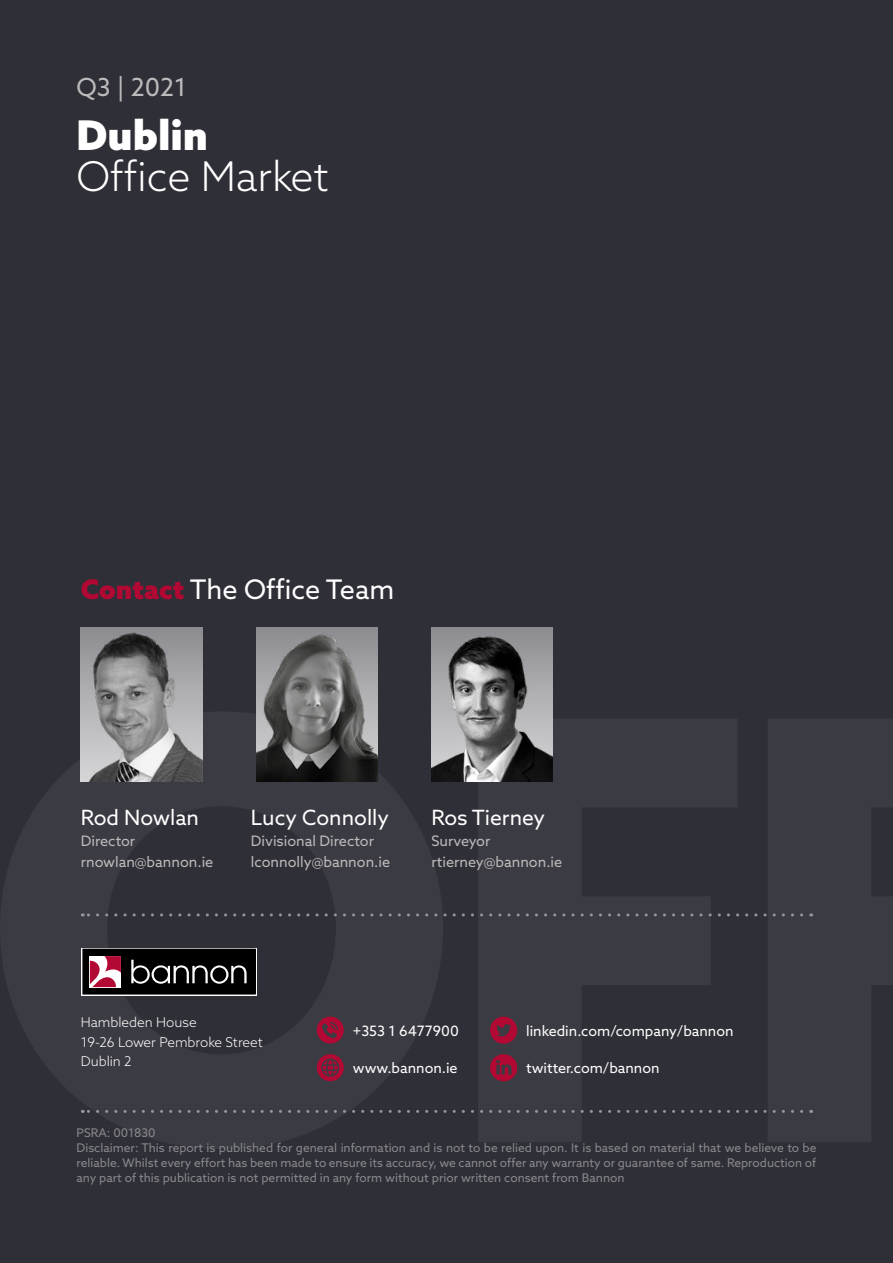
<style>
.page{position:relative;width:893px;height:1263px;background:#2f2f37}
.page>*{position:absolute;margin:0;border:0;box-sizing:border-box;transform-origin:0 0}
.t1{font:300 40.95px "Azo Sans";color:#fff}
.t2{font:900 40.95px "Azo Sans";color:#fff}
.t3{font:27px "Azo Sans";color:#fff}
.t4{font:24.9px "Azo Sans";color:#bcbaba}
.t5{font:21px "Azo Sans";color:#fff}
.t6{font:14.4px/21px "Azo Sans";color:#bcbaba}
.t7{font:14.25px "Azo Sans";color:#fff}
.t8{font:300 13.5px/19.5px "Azo Sans";color:#fff}
.t9{font:12px/15px "Azo Sans";color:#88888d}
.s1{font-weight:900;color:#b10933}
</style>
<div class="page">
<svg style="left:0;top:711px;width:893px;height:438px;fill:#3b3b43"></svg>
<div style="left:81px;top:947px;width:176px;height:48px;background:linear-gradient(to bottom,#000,#000)"></div>
<div style="left:83px;top:949px;width:172px;height:45px;background:#000"></div>
<svg style="left:131px;top:960px;width:116px;height:24px"></svg>
<svg style="left:90px;top:956px;width:31px;height:31px"></svg>
<svg style="left:317px;top:1016px;width:27px;height:27px"></svg>
<svg style="left:317px;top:1054px;width:27px;height:27px"></svg>
<svg style="left:82px;top:1110px;width:720px;height:3px"></svg>
<svg style="left:82px;top:913px;width:720px;height:3px"></svg>
<svg style="left:490px;top:1016px;width:27px;height:28px"></svg>
<svg style="left:490px;top:1054px;width:27px;height:27px"></svg>
<img style="left:81px;top:628px;width:121px;height:154px">
<img style="left:256px;top:628px;width:121px;height:154px">
<img style="left:431px;top:628px;width:122px;height:154px">
<h3 class="t4" style="left:77px;top:71px;width:112px">Q3 | 2021</h3>
<h1 class="t2" style="left:77px;top:108px;width:133px">Dublin</h1>
<h1 class="t1" style="left:77px;top:150px;width:254px">Office Market</h1>
<h2 class="t3" style="left:81px;top:571px;width:315px"><span class="s1">Contact</span> The Office Team</h2>
<h3 class="t5" style="left:81px;top:803px;width:120px">Rod Nowlan</h3>
<p class="t6" style="left:81px;top:830px;width:134px">Director rnowlan@bannon.ie</p>
<h3 class="t5" style="left:251px;top:803px;width:140px">Lucy Connolly</h3>
<p class="t6" style="left:251px;top:830px;width:141px">Divisional Director lconnolly@bannon.ie</p>
<h3 class="t5" style="left:431px;top:803px;width:115px">Ros Tierney</h3>
<p class="t6" style="left:431px;top:830px;width:132px">Surveyor rtierney@bannon.ie</p>
<p class="t8" style="left:81px;top:1012px;width:183px">Hambleden House<br>19-26 Lower Pembroke Street<br>Dublin 2</p>
<p class="t7" style="left:526px;top:1021px;width:209px">linkedin.com/company/bannon</p>
<p class="t7" style="left:526px;top:1059px;width:135px">twitter.com/bannon</p>
<p class="t7" style="left:353px;top:1021px;width:108px">+353 1 6477900</p>
<p class="t7" style="left:353px;top:1059px;width:106px">www.bannon.ie</p>
<p class="t9" style="left:77px;top:1125px;width:741px">PSRA: 001830<br>Disclaimer: This report is published for general information and is not to be relied upon. It is based on material that we believe to be reliable. Whilst every effort has been made to ensure its accuracy, we cannot offer any warranty or guarantee of same. Reproduction of any part of this publication is not permitted in any form without prior written consent from Bannon</p>
</div>
